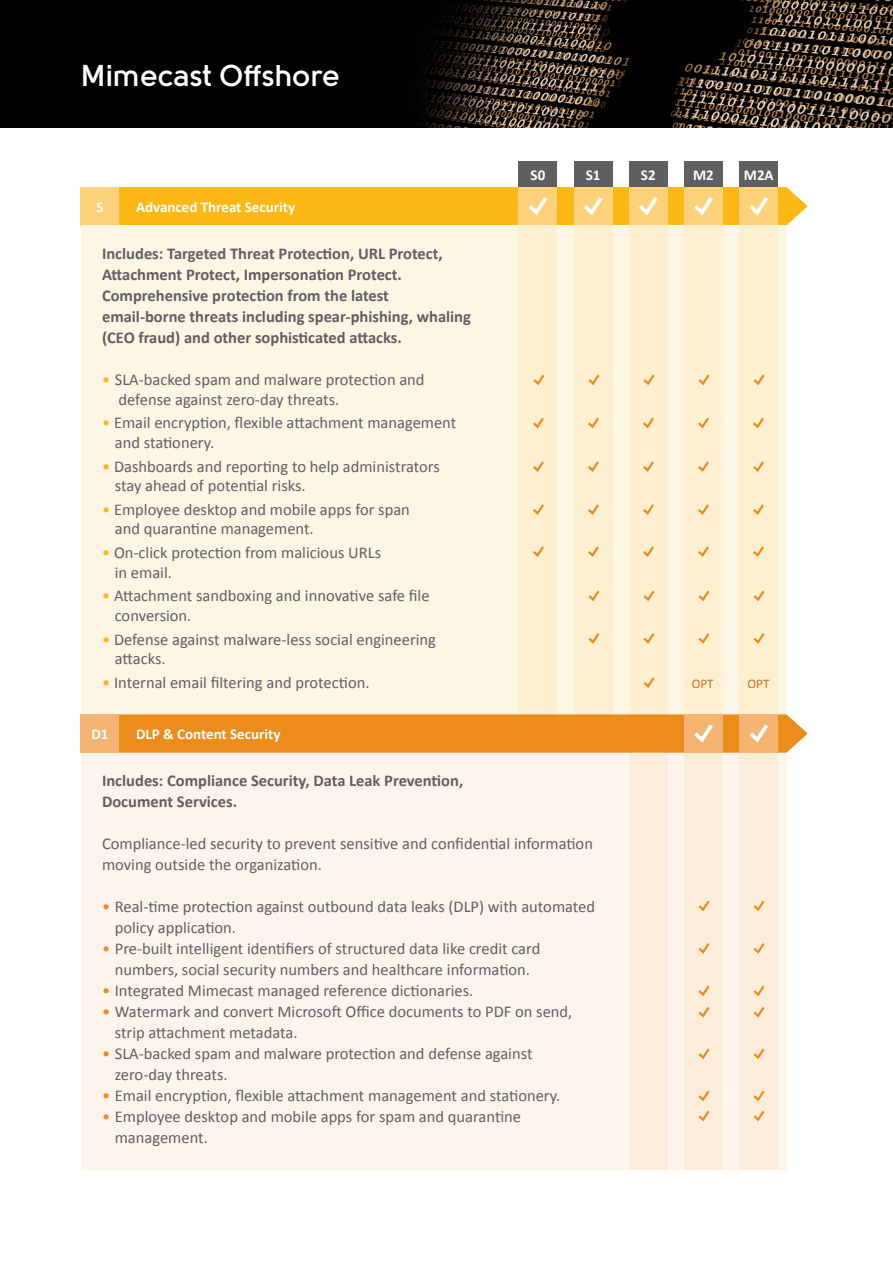
<style>
.page{position:relative;width:893px;height:1263px;background:#fff}
.page>*{position:absolute;margin:0;border:0;box-sizing:border-box;transform-origin:0 0}
.t1{font:700 30px "Solomon";color:#fff}
.Body_Copy{font:16.5px/19.5px "Calibri";color:#5f5f62}
.Body_Copy-2{font:700 16.5px/21px "Calibri";color:#5f5f62}
.Section_Heading{font:700 15px "Calibri";color:#fff}
.Body_Copy-3{font:13.2px "Calibri";color:#d1701f}
.s1{color:#fcb814}
.s2{color:#eb8c1b}
</style>
<div class="page">
<svg style="left:0;top:0;width:893px;height:128px;background:#17130e"></svg>
<div style="left:684px;top:162px;width:39px;height:25px;background:#5f5f62"></div>
<div style="left:740px;top:162px;width:38px;height:25px;background:#5f5f62"></div>
<div style="left:81px;top:225px;width:705px;height:489px;background:#fef6e5"></div>
<div style="left:684px;top:225px;width:39px;height:489px;background:#feefd0"></div>
<div style="left:629px;top:225px;width:38px;height:489px;background:#feefd0"></div>
<div style="left:740px;top:225px;width:38px;height:489px;background:#feefd0"></div>
<div style="left:629px;top:162px;width:38px;height:25px;background:#5f5f62"></div>
<div style="left:574px;top:162px;width:38px;height:25px;background:#5f5f62"></div>
<svg style="left:81px;top:187px;width:727px;height:38px;background:#fcc23b"></svg>
<div style="left:574px;top:225px;width:38px;height:489px;background:#feefd0"></div>
<div style="left:519px;top:225px;width:38px;height:489px;background:#feefd0"></div>
<div style="left:519px;top:162px;width:38px;height:25px;background:#5f5f62"></div>
<svg style="left:533px;top:374px;width:12px;height:12px"></svg>
<svg style="left:588px;top:374px;width:12px;height:12px"></svg>
<svg style="left:643px;top:374px;width:12px;height:12px"></svg>
<svg style="left:698px;top:374px;width:12px;height:12px"></svg>
<svg style="left:753px;top:374px;width:12px;height:12px"></svg>
<svg style="left:588px;top:590px;width:12px;height:12px"></svg>
<svg style="left:643px;top:590px;width:12px;height:12px"></svg>
<svg style="left:698px;top:590px;width:12px;height:12px"></svg>
<svg style="left:753px;top:590px;width:12px;height:12px"></svg>
<svg style="left:588px;top:633px;width:12px;height:11px"></svg>
<svg style="left:643px;top:633px;width:12px;height:11px"></svg>
<svg style="left:698px;top:633px;width:12px;height:11px"></svg>
<svg style="left:753px;top:633px;width:12px;height:11px"></svg>
<svg style="left:643px;top:677px;width:12px;height:11px"></svg>
<svg style="left:533px;top:417px;width:11px;height:12px"></svg>
<svg style="left:588px;top:417px;width:11px;height:12px"></svg>
<svg style="left:643px;top:417px;width:11px;height:12px"></svg>
<svg style="left:698px;top:417px;width:11px;height:12px"></svg>
<svg style="left:753px;top:417px;width:11px;height:12px"></svg>
<svg style="left:533px;top:461px;width:11px;height:11px"></svg>
<svg style="left:588px;top:461px;width:11px;height:11px"></svg>
<svg style="left:643px;top:461px;width:11px;height:11px"></svg>
<svg style="left:698px;top:461px;width:11px;height:11px"></svg>
<svg style="left:753px;top:461px;width:11px;height:11px"></svg>
<svg style="left:533px;top:504px;width:11px;height:11px"></svg>
<svg style="left:588px;top:504px;width:11px;height:11px"></svg>
<svg style="left:643px;top:504px;width:11px;height:11px"></svg>
<svg style="left:698px;top:504px;width:11px;height:11px"></svg>
<svg style="left:753px;top:504px;width:11px;height:11px"></svg>
<svg style="left:533px;top:546px;width:11px;height:11px"></svg>
<svg style="left:588px;top:546px;width:11px;height:11px"></svg>
<svg style="left:643px;top:546px;width:11px;height:11px"></svg>
<svg style="left:698px;top:546px;width:11px;height:11px"></svg>
<svg style="left:753px;top:546px;width:11px;height:11px"></svg>
<svg style="left:81px;top:714px;width:727px;height:39px;background:#ed9630"></svg>
<div style="left:81px;top:753px;width:705px;height:416px;background:#fdf5eb"></div>
<div style="left:684px;top:753px;width:39px;height:416px;background:#fcedda"></div>
<div style="left:740px;top:753px;width:38px;height:416px;background:#fcedda"></div>
<div style="left:629px;top:753px;width:38px;height:416px;background:#fcedda"></div>
<svg style="left:698px;top:900px;width:12px;height:12px"></svg>
<svg style="left:753px;top:900px;width:12px;height:12px"></svg>
<svg style="left:698px;top:943px;width:12px;height:11px"></svg>
<svg style="left:753px;top:943px;width:12px;height:11px"></svg>
<svg style="left:698px;top:985px;width:12px;height:12px"></svg>
<svg style="left:753px;top:985px;width:12px;height:12px"></svg>
<svg style="left:698px;top:1007px;width:12px;height:11px"></svg>
<svg style="left:753px;top:1007px;width:12px;height:11px"></svg>
<svg style="left:698px;top:1048px;width:12px;height:12px"></svg>
<svg style="left:753px;top:1048px;width:12px;height:12px"></svg>
<svg style="left:698px;top:1090px;width:12px;height:32px"></svg>
<svg style="left:753px;top:1090px;width:12px;height:32px"></svg>
<p class="t1" style="left:81px;top:58px;width:261px">Mimecast Offshore</p>
<p class="Section_Heading" style="left:96px;top:197px;width:9px">S</p>
<p class="Section_Heading" style="left:136px;top:197px;width:161px">Advanced Threat Security</p>
<p class="Body_Copy-2" style="left:102px;top:243px;width:370px">Includes: Targeted Threat Protection, URL Protect, Attachment Protect, Impersonation Protect.<br>Comprehensive protection from the latest email-borne threats including spear-phishing, whaling (CEO fraud) and other sophisticated attacks.</p>
<p class="Body_Copy" style="left:119px;top:370px;width:308px;text-indent:-16px"><span class="s1">•</span> SLA-backed spam and malware protection and defense against zero-day threats.</p>
<p class="Body_Copy" style="left:115px;top:413px;width:343px;text-indent:-13px"><span class="s1">•</span> Email encryption, flexible attachment management and stationery.</p>
<p class="Body_Copy" style="left:115px;top:456px;width:327px;text-indent:-13px"><span class="s1">•</span> Dashboards and reporting to help administrators stay ahead of potential risks.</p>
<p class="Body_Copy" style="left:115px;top:500px;width:297px;text-indent:-13px"><span class="s1">•</span> Employee desktop and mobile apps for span and quarantine management.</p>
<p class="Body_Copy" style="left:115px;top:543px;width:268px;text-indent:-13px"><span class="s1">•</span> On-click protection from malicious URLs in email.</p>
<p class="Body_Copy" style="left:115px;top:586px;width:316px;text-indent:-13px"><span class="s1">•</span> Attachment sandboxing and innovative safe file conversion.</p>
<p class="Body_Copy" style="left:115px;top:629px;width:323px;text-indent:-13px"><span class="s1">•</span> Defense against malware-less social engineering attacks.</p>
<p class="Body_Copy" style="left:102px;top:673px;width:269px"><span class="s1">•</span> Internal email filtering and protection.</p>
<p class="Section_Heading" style="left:531px;top:165px;width:16px">S0</p>
<p class="Section_Heading" style="left:586px;top:165px;width:16px">S1</p>
<p class="Section_Heading" style="left:641px;top:165px;width:16px">S2</p>
<p class="Section_Heading" style="left:91px;top:725px;width:19px">D1</p>
<p class="Section_Heading" style="left:136px;top:725px;width:146px">DLP &amp; Content Security</p>
<p class="Body_Copy-2" style="left:102px;top:770px;width:363px">Includes: Compliance Security, Data Leak Prevention,<br>Document Services.</p>
<p class="Body_Copy" style="left:102px;top:833px;width:492px;line-height:21px">Compliance-led security to prevent sensitive and confidential information moving outside the organization.</p>
<p class="Body_Copy" style="left:115px;top:896px;width:482px;line-height:21px;text-indent:-13px"><span class="s2">•</span> Real-time protection against outbound data leaks (DLP) with automated policy application.</p>
<p class="Body_Copy" style="left:102px;top:938px;width:440px;line-height:21px;text-align:center"><span class="s2">•</span> Pre-built intelligent identifiers of structured data like credit card numbers, social security numbers and healthcare information.</p>
<p class="Body_Copy" style="left:102px;top:981px;width:373px"><span class="s2">•</span> Integrated Mimecast managed reference dictionaries.</p>
<p class="Body_Copy" style="left:115px;top:1001px;width:459px;line-height:21px;text-indent:-13px"><span class="s2">•</span> Watermark and convert Microsoft Office documents to PDF on send, strip attachment metadata.</p>
<p class="Body_Copy" style="left:115px;top:1043px;width:419px;line-height:21px;text-indent:-13px"><span class="s2">•</span> SLA-backed spam and malware protection and defense against zero-day threats.</p>
<p class="Body_Copy" style="left:102px;top:1086px;width:460px"><span class="s2">•</span> Email encryption, flexible attachment management and stationery.</p>
<p class="Body_Copy" style="left:115px;top:1106px;width:408px;line-height:21px;text-indent:-13px"><span class="s2">•</span> Employee desktop and mobile apps for spam and quarantine management.</p>
<p class="Section_Heading" style="left:693px;top:165px;width:22px">M2</p>
<p class="Section_Heading" style="left:744px;top:165px;width:31px">M2A</p>
<p class="Body_Copy-3" style="left:692px;top:675px;width:23px">OPT</p>
<p class="Body_Copy-3" style="left:747px;top:675px;width:23px">OPT</p>
</div>
